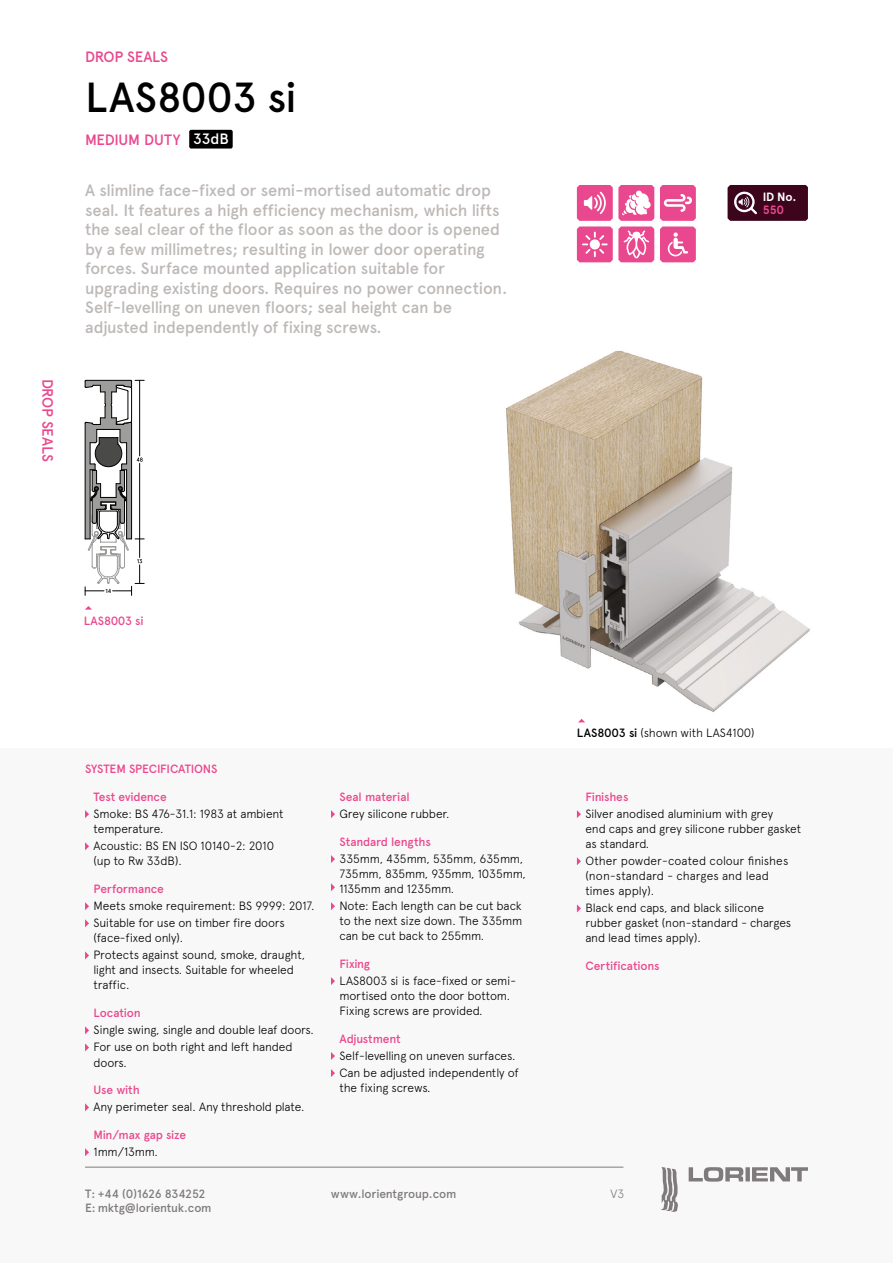
<style>
.page{position:relative;width:893px;height:1263px;background:#fff}
.page>*{position:absolute;margin:0;border:0;box-sizing:border-box;transform-origin:0 0}
.t1{font:500 42px "Apercu Pro";letter-spacing:-.015em;color:#000}
.t2{font:500 16.5px/19.5px "Apercu Pro";letter-spacing:-.02em;color:#bdb9b7}
.t3{font:500 15px "Apercu Pro";letter-spacing:-.015em;color:#ea488e}
.t4{font:300 12px/15px "Apercu Pro";letter-spacing:-.01em;color:#000}
.t5{font:500 12px "Apercu Pro";letter-spacing:-.015em;color:#ea488e}
.t6{font:500 12px/14.4px "Apercu Pro";letter-spacing:-.02em;color:#7f7b7d}
.t7{font:700 12px "Apercu Pro";color:#fff}
.t8{font:700 12px "Apercu Pro";color:#ea488e}
.t9{font:300 12px "Apercu Pro";color:#7f7b7d}
.t10{font:500 5.85px "Apercu";color:#000}
.s1{color:#fff}
.s2{font-weight:500}
</style>
<div class="page">
<div style="left:0;top:748px;width:893px;height:515px;background:#f9f8f8"></div>
<svg style="left:189px;top:130px;width:44px;height:19px"></svg>
<img style="left:506px;top:350px;width:304px;height:373px">
<svg style="left:85px;top:380px;width:59px;height:215px"></svg>
<svg style="left:85px;top:606px;width:7px;height:4px"></svg>
<svg style="left:85px;top:810px;width:4px;height:8px"></svg>
<svg style="left:85px;top:842px;width:4px;height:8px"></svg>
<svg style="left:85px;top:902px;width:4px;height:8px"></svg>
<svg style="left:85px;top:919px;width:4px;height:8px"></svg>
<svg style="left:85px;top:951px;width:4px;height:8px"></svg>
<svg style="left:85px;top:1026px;width:4px;height:8px"></svg>
<svg style="left:85px;top:1043px;width:4px;height:8px"></svg>
<svg style="left:85px;top:1103px;width:4px;height:8px"></svg>
<svg style="left:85px;top:1148px;width:4px;height:8px"></svg>
<svg style="left:331px;top:810px;width:4px;height:8px"></svg>
<svg style="left:331px;top:855px;width:4px;height:8px"></svg>
<svg style="left:331px;top:902px;width:4px;height:8px"></svg>
<svg style="left:331px;top:977px;width:4px;height:8px"></svg>
<svg style="left:331px;top:1052px;width:4px;height:8px"></svg>
<svg style="left:331px;top:1069px;width:4px;height:8px"></svg>
<svg style="left:577px;top:810px;width:4px;height:8px"></svg>
<svg style="left:577px;top:857px;width:4px;height:8px"></svg>
<svg style="left:577px;top:904px;width:4px;height:8px"></svg>
<svg style="left:578px;top:719px;width:7px;height:3px"></svg>
<svg style="left:331px;top:883px;width:4px;height:8px"></svg>
<svg style="left:728px;top:185px;width:80px;height:36px;background:#4a172c"></svg>
<svg style="left:660px;top:185px;width:36px;height:77px;background:#ee6ca4"></svg>
<svg style="left:577px;top:185px;width:77px;height:77px"></svg>
<svg style="left:660px;top:1167px;width:18px;height:45px"></svg>
<svg style="left:689px;top:1167px;width:119px;height:14px"></svg>
<hr style="left:85px;top:1167px;width:538px;height:1px;background:#7f7b7d">
<p class="t3" style="left:59px;top:379px;width:84px;rotate:90deg">DROP SEALS</p>
<p class="t3" style="left:85px;top:45px;width:84px">DROP SEALS</p>
<h1 class="t1" style="left:85px;top:66px;width:213px">LAS8003 si</h1>
<p class="t3" style="left:85px;top:128px;width:145px">MEDIUM DUTY <span class="s1">33dB</span></p>
<p class="t2" style="left:85px;top:179px;width:424px">A slimline face-fixed or semi-mortised automatic drop seal. It features a high efficiency mechanism, which lifts the seal clear of the floor as soon as the door is opened by a few millimetres; resulting in lower door operating forces. Surface mounted application suitable for upgrading existing doors. Requires no power connection.<br>Self-levelling on uneven floors; seal height can be adjusted independently of fixing screws.</p>
<p class="t10" style="left:105px;top:587px;width:7px">14</p>
<p class="t5" style="left:84px;top:611px;width:61px">LAS8003 si</p>
<p class="t5" style="left:85px;top:760px;width:134px">SYSTEM SPECIFICATIONS</p>
<p class="t5" style="left:94px;top:788px;width:75px">Test evidence</p>
<p class="t4" style="left:94px;top:805px;width:192px">Smoke: BS 476-31.1: 1983 at ambient temperature.</p>
<p class="t4" style="left:94px;top:837px;width:182px">Acoustic: BS EN ISO 10140-2: 2010 (up to Rw 33dB).</p>
<p class="t5" style="left:94px;top:880px;width:72px">Performance</p>
<p class="t4" style="left:94px;top:896px;width:222px;line-height:17.1px">Meets smoke requirement: BS 9999: 2017.<br>Suitable for use on timber fire doors</p>
<p class="t4" style="left:94px;top:928px;width:213px;line-height:17.1px">(face-fixed only).<br>Protects against sound, smoke, draught,</p>
<p class="t4" style="left:94px;top:962px;width:202px">light and insects. Suitable for wheeled traffic.</p>
<p class="t5" style="left:94px;top:1004px;width:49px">Location</p>
<p class="t4" style="left:94px;top:1020px;width:222px;line-height:17.1px">Single swing, single and double leaf doors.<br>For use on both right and left handed</p>
<p class="t4" style="left:94px;top:1054px;width:35px">doors.</p>
<p class="t5" style="left:94px;top:1081px;width:48px">Use with</p>
<p class="t4" style="left:94px;top:1098px;width:212px">Any perimeter seal. Any threshold plate.</p>
<p class="t5" style="left:94px;top:1126px;width:94px">Min/max gap size</p>
<p class="t4" style="left:94px;top:1143px;width:66px">1mm/13mm.</p>
<p class="t5" style="left:339px;top:788px;width:72px">Seal material</p>
<p class="t4" style="left:339px;top:805px;width:112px">Grey silicone rubber.</p>
<p class="t5" style="left:339px;top:833px;width:93px">Standard lengths</p>
<p class="t4" style="left:339px;top:850px;width:188px">335mm, 435mm, 535mm, 635mm,<br>735mm, 835mm, 935mm, 1035mm,<br>1135mm and 1235mm.</p>
<p class="t4" style="left:339px;top:897px;width:184px;text-align:justify">Note: Each length can be cut back to the next size down. The 335mm can be cut back to 255mm.</p>
<p class="t5" style="left:339px;top:955px;width:32px">Fixing</p>
<p class="t4" style="left:339px;top:972px;width:178px">LAS8003 si is face-fixed or semi&shy;mortised onto the door bottom.<br>Fixing screws are provided.</p>
<p class="t5" style="left:339px;top:1029px;width:63px">Adjustment</p>
<p class="t4" style="left:339px;top:1046px;width:181px;line-height:17.1px">Self-levelling on uneven surfaces.<br>Can be adjusted independently of</p>
<p class="t4" style="left:339px;top:1079px;width:93px">the fixing screws.</p>
<p class="t6" style="left:85px;top:1185px;width:128px">T: +44 (0)1626 834252<br>E: mktg@lorientuk.com</p>
<p class="t6" style="left:331px;top:1185px;width:127px">www.lorientgroup.com</p>
<p class="t7" style="left:763px;top:188px;width:35px">ID No.</p>
<p class="t8" style="left:763px;top:201px;width:23px">550</p>
<p class="t4" style="left:577px;top:724px;width:179px"><span class="s2">LAS8003 si</span> (shown with LAS4100)</p>
<p class="t5" style="left:585px;top:788px;width:45px">Finishes</p>
<p class="t4" style="left:585px;top:805px;width:217px">Silver anodised aluminium with grey<br>end caps and grey silicone rubber gasket as standard.</p>
<p class="t4" style="left:585px;top:852px;width:205px">Other powder-coated colour finishes (non-standard - charges and lead times apply).</p>
<p class="t4" style="left:585px;top:900px;width:207px">Black end caps, and black silicone rubber gasket (non-standard - charges and lead times apply).</p>
<p class="t5" style="left:585px;top:957px;width:76px">Certifications</p>
<p class="t9" style="left:610px;top:1185px;width:15px">V3</p>
</div>
